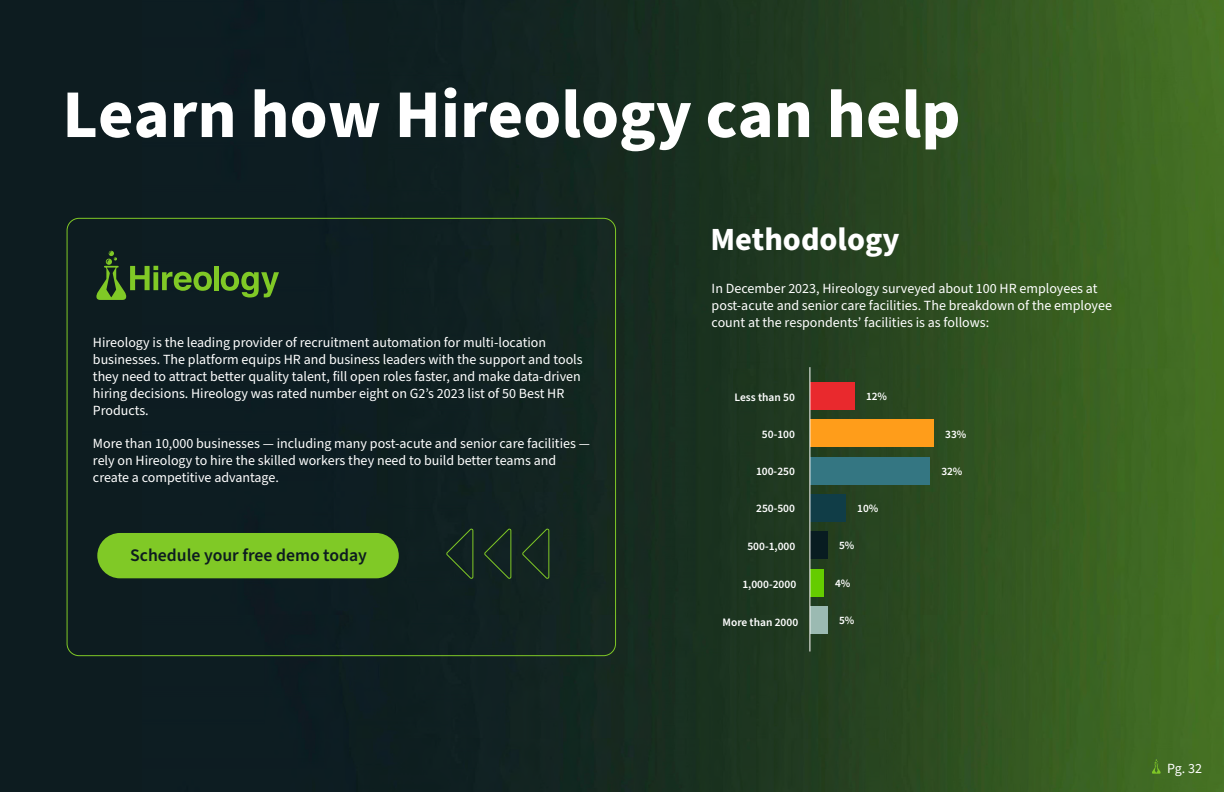
<style>
.page{position:relative;width:1224px;height:792px;background:#fff}
.page>*{position:absolute;margin:0;border:0;box-sizing:border-box;transform-origin:0 0}
.t1{font:700 68.3px "Source Sans Pro";color:#fff}
.t2{font:700 32.4px "Source Sans Pro";color:#fff}
.t3{font:600 17.7px "Source Sans Pro";color:#0d1c20}
.t4{font:14px/16.8px "Source Sans Pro";color:#fff}
.t5{font:600 11.4px "Source Sans Pro";color:#fff}
.t6{font:600 11.3px "Source Sans Pro";color:#fff}
</style>
<div class="page">
<div style="left:0;top:0;width:194px;height:792px;background:#0d1c20"></div>
<img style="left:143px;top:0;width:1081px;height:792px">
<div style="left:214px;top:266px;width:5px;height:24px;background:#80c926"></div>
<svg style="left:221px;top:272px;width:58px;height:26px;background:#416b23"></svg>
<svg style="left:96px;top:251px;width:116px;height:49px"></svg>
<div style="left:97px;top:533px;width:302px;height:45px;background:#80c926;border-radius:23px"></div>
<svg style="left:522px;top:529px;width:27px;height:51px"></svg>
<svg style="left:484px;top:529px;width:27px;height:51px"></svg>
<svg style="left:446px;top:529px;width:27px;height:51px"></svg>
<div style="left:810px;top:382px;width:44px;height:28px;background:#e9292d"></div>
<div style="left:810px;top:420px;width:124px;height:27px;background:#ff9d1a"></div>
<div style="left:810px;top:457px;width:120px;height:28px;background:#347682"></div>
<div style="left:810px;top:494px;width:36px;height:28px;background:#103d47"></div>
<div style="left:810px;top:531px;width:18px;height:28px;background:#081c21"></div>
<div style="left:810px;top:569px;width:14px;height:28px;background:#65cc00"></div>
<div style="left:810px;top:606px;width:18px;height:28px;background:#9bbab2"></div>
<hr style="left:809px;top:367px;width:1px;height:285px;background:#fff">
<svg style="left:1152px;top:759px;width:9px;height:15px"></svg>
<h1 class="t1" style="left:62px;top:68px;width:900px">Learn how Hireology can help</h1>
<p class="t4" style="left:93px;top:335px;width:491px">Hireology is the leading provider of recruitment automation for multi-location businesses. The platform equips HR and business leaders with the support and tools they need to attract better quality talent, fill open roles faster, and make data-driven hiring decisions. Hireology was rated number eight on G2’s 2023 list of 50 Best HR Products.</p>
<p class="t4" style="left:93px;top:436px;width:498px">More than 10,000 businesses — including many post-acute and senior care facilities — rely on Hireology to hire the skilled workers they need to build better teams and create a competitive advantage.</p>
<p class="t3" style="left:130px;top:543px;width:238px">Schedule your free demo today</p>
<h2 class="t2" style="left:711px;top:217px;width:191px">Methodology</h2>
<p class="t4" style="left:712px;top:280px;width:402px">In December 2023, Hireology surveyed about 100 HR employees at post-acute and senior care facilities. The breakdown of the employee count at the respondents’ facilities is as follows:</p>
<p class="t5" style="left:735px;top:390px;width:62px">Less than 50</p>
<p class="t5" style="left:762px;top:426px;width:35px">50-100</p>
<p class="t5" style="left:756px;top:464px;width:40px">100-250</p>
<p class="t5" style="left:756px;top:501px;width:40px">250-500</p>
<p class="t5" style="left:747px;top:538px;width:49px">500-1,000</p>
<p class="t5" style="left:742px;top:576px;width:55px">1,000-2000</p>
<p class="t5" style="left:723px;top:614px;width:77px">More than 2000</p>
<p class="t6" style="left:866px;top:389px;width:23px">12%</p>
<p class="t6" style="left:857px;top:501px;width:23px">10%</p>
<p class="t6" style="left:839px;top:538px;width:17px">5%</p>
<p class="t6" style="left:835px;top:576px;width:17px">4%</p>
<p class="t6" style="left:839px;top:613px;width:17px">5%</p>
<p class="t6" style="left:945px;top:426px;width:23px">33%</p>
<p class="t6" style="left:941px;top:463px;width:23px">32%</p>
<p class="t4" style="left:1167px;top:760px;width:36px">Pg. 32</p>
</div>
